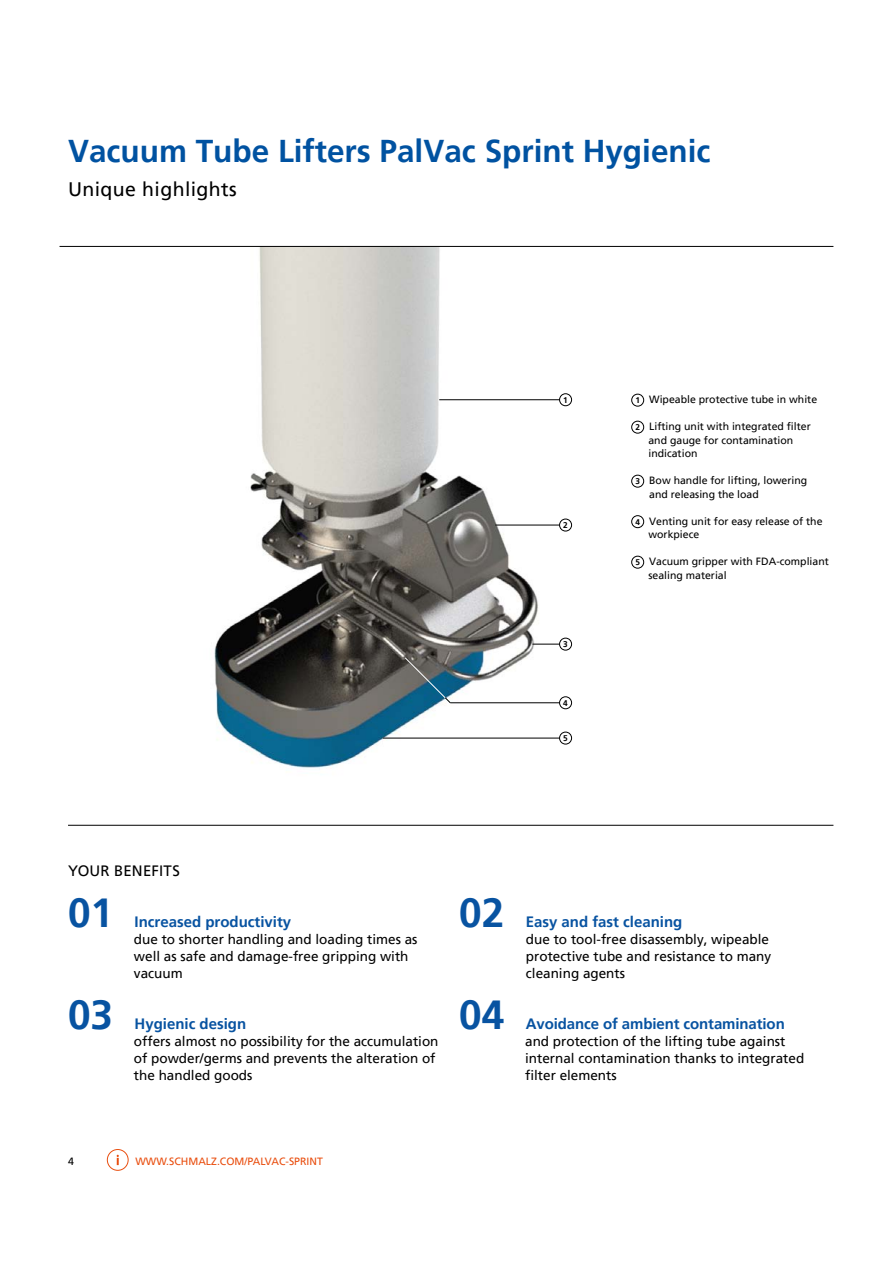
<style>
.page{position:relative;width:893px;height:1263px;background:#fff}
.page>*{position:absolute;margin:0;border:0;box-sizing:border-box;transform-origin:0 0}
.t1{font:700 40.5px "Frutiger LT Pro";color:#0853a1}
.t2{font:700 31.5px "Frutiger LT Pro";color:#0052a1}
.t3{font:19.5px "Frutiger LT Pro";letter-spacing:.02em;color:#000}
.t4{font:700 15px "Frutiger LT Pro";color:#0853a1}
.t5{font:15px "Frutiger LT Pro";letter-spacing:.01em;color:#000}
.t6{font:13.5px/17px "Frutiger LT Pro";color:#000}
.t7{font:10.5px/13.5px "Frutiger LT Pro";color:#000}
.t8{font:10.5px "Frutiger LT Pro";color:#e94e0f}
.t9{font:700 8.25px "Frutiger LT Pro";color:#000}
.s1{font-weight:700;font-size:8.25px}
</style>
<div class="page">
<img style="left:149px;top:247px;width:463px;height:578px">
<div style="left:107px;top:1149px;width:21px;height:21px;border:1px solid #e94e0f;border-radius:50%"></div>
<svg style="left:117px;top:1155px;width:2px;height:10px"></svg>
<hr style="left:68px;top:825px;width:765px;height:1px;background:#000">
<div style="left:631px;top:394px;width:13px;height:12px;border:1px solid #000;border-radius:50%"></div>
<div style="left:631px;top:421px;width:13px;height:12px;border:1px solid #000;border-radius:50%"></div>
<div style="left:631px;top:475px;width:13px;height:12px;border:1px solid #000;border-radius:50%"></div>
<div style="left:631px;top:515px;width:13px;height:13px;border:1px solid #000;border-radius:50%"></div>
<div style="left:631px;top:556px;width:13px;height:12px;border:1px solid #000;border-radius:50%"></div>
<hr style="left:383px;top:738px;width:177px;height:1px;background:#000">
<hr style="left:439px;top:399px;width:121px;height:1px;background:#000">
<div style="left:559px;top:393px;width:13px;height:13px;border:1px solid #000;border-radius:50%"></div>
<hr style="left:495px;top:525px;width:65px;height:1px;background:#000">
<div style="left:559px;top:519px;width:13px;height:12px;border:1px solid #000;border-radius:50%"></div>
<svg style="left:532px;top:644px;width:27px;height:1px"></svg>
<div style="left:559px;top:638px;width:13px;height:12px;border:1px solid #000;border-radius:50%"></div>
<div style="left:559px;top:732px;width:13px;height:12px;border:1px solid #000;border-radius:50%"></div>
<hr style="left:60px;top:246px;width:773px;height:1px;background:#000">
<svg style="left:405px;top:657px;width:46px;height:46px;background:#466979"></svg>
<hr style="left:450px;top:702px;width:110px;height:1px;background:#000">
<div style="left:559px;top:696px;width:13px;height:13px;border:1px solid #000;border-radius:50%"></div>
<h2 class="t2" style="left:68px;top:132px;width:644px">Vacuum Tube Lifters PalVac Sprint Hygienic</h2>
<h3 class="t3" style="left:68px;top:177px;width:170px">Unique highlights</h3>
<p class="t9" style="left:563px;top:395px;width:6px">1</p>
<p class="t9" style="left:563px;top:520px;width:6px">2</p>
<p class="t9" style="left:563px;top:639px;width:6px">3</p>
<p class="t9" style="left:563px;top:698px;width:6px">4</p>
<p class="t9" style="left:563px;top:733px;width:6px">5</p>
<p class="t7" style="left:635px;top:393px;width:183px"><span class="s1">1</span> Wipeable protective tube in white</p>
<p class="t7" style="left:648px;top:420px;width:164px;text-indent:-13px"><span class="s1">2</span> Lifting unit with integrated filter and gauge for contamination indication</p>
<p class="t7" style="left:649px;top:474px;width:160px;text-indent:-14px"><span class="s1">3</span> Bow handle for lifting, lowering and releasing the load</p>
<p class="t7" style="left:648px;top:514px;width:176px;text-indent:-13px"><span class="s1">4</span> Venting unit for easy release of the workpiece</p>
<p class="t7" style="left:648px;top:555px;width:182px;text-indent:-13px"><span class="s1">5</span> Vacuum gripper with FDA-compliant sealing material</p>
<p class="t5" style="left:68px;top:862px;width:113px">YOUR BENEFITS</p>
<h1 class="t1" style="left:68px;top:889px;width:47px">01</h1>
<h1 class="t1" style="left:459px;top:889px;width:47px">02</h1>
<p class="t4" style="left:135px;top:913px;width:158px">Increased productivity</p>
<p class="t4" style="left:526px;top:913px;width:158px">Easy and fast cleaning</p>
<p class="t6" style="left:134px;top:931px;width:285px">due to shorter handling and loading times as well as safe and damage-free gripping with vacuum</p>
<p class="t6" style="left:526px;top:931px;width:247px">due to tool-free disassembly, wipeable protective tube and resistance to many cleaning agents</p>
<h1 class="t1" style="left:68px;top:991px;width:47px">03</h1>
<h1 class="t1" style="left:459px;top:991px;width:47px">04</h1>
<p class="t4" style="left:135px;top:1015px;width:113px">Hygienic design</p>
<p class="t6" style="left:134px;top:1033px;width:306px">offers almost no possibility for the accumulation of powder/germs and prevents the alteration of the handled goods</p>
<p class="t4" style="left:526px;top:1015px;width:261px">Avoidance of ambient contamination</p>
<p class="t6" style="left:525px;top:1033px;width:281px">and protection of the lifting tube against internal contamination thanks to integrated filter elements</p>
<p class="t7" style="left:68px;top:1155px;width:7px">4</p>
<p class="t8" style="left:135px;top:1155px;width:189px">WWW.SCHMALZ.COM/PALVAC-SPRINT</p>
</div>
